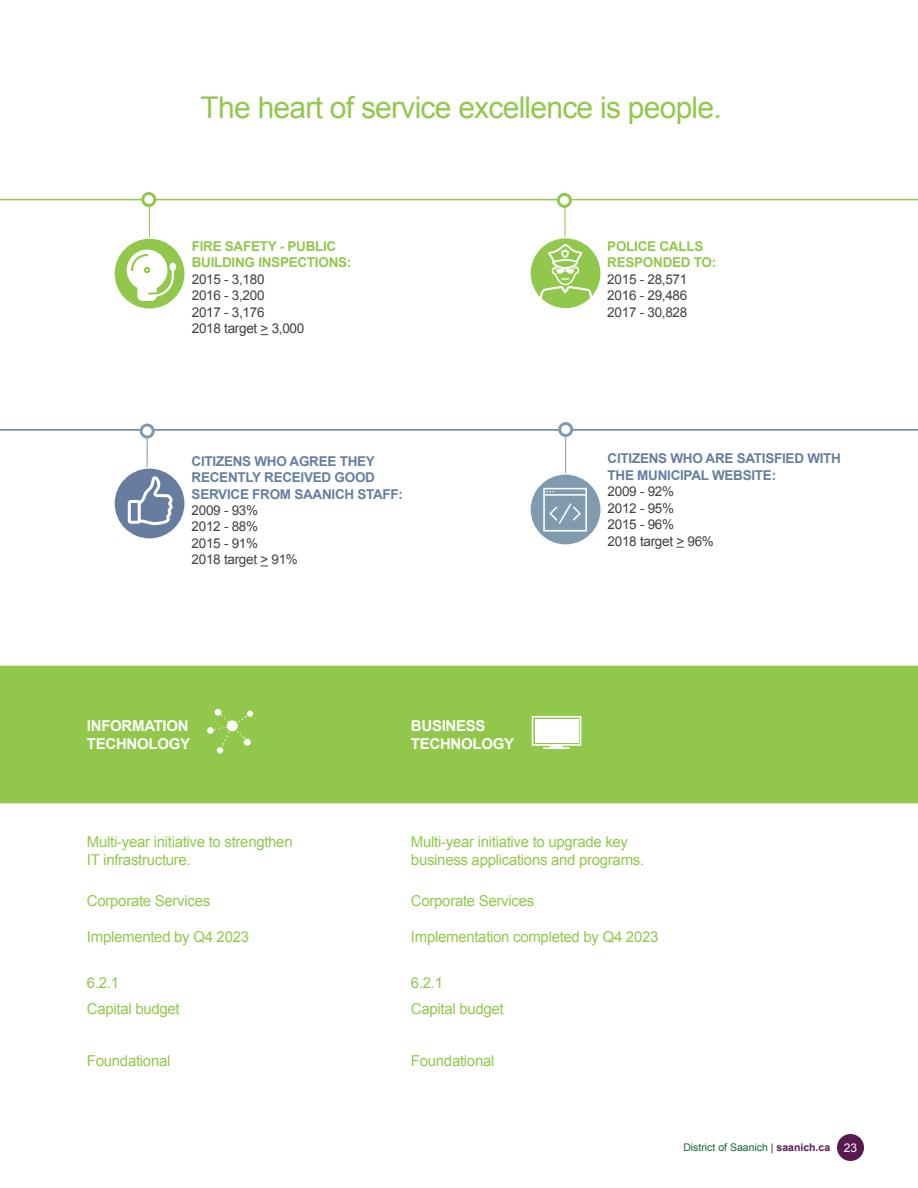
<style>
.page{position:relative;width:918px;height:1188px;background:#fff}
.page>*{position:absolute;margin:0;border:0;box-sizing:border-box;transform-origin:0 0}
.t1{font:30px "Arial";letter-spacing:-.025em;color:#92c84e}
.t2{font:15px/18px "Arial";letter-spacing:-.02em;color:#91c84c}
.t3{font:700 15px/18px "Arial";letter-spacing:-.02em;color:#fff}
.t4{font:13.5px/16.5px "Arial";letter-spacing:-.02em;color:#414042}
.t5{font:700 13.5px/16.5px "Arial";letter-spacing:-.02em;color:#667e9f}
.t6{font:700 13.5px/16.5px "Arial";letter-spacing:-.02em;color:#91c84c}
.t7{font:10.5px "Arial";color:#16633b}
.s1{color:#581851}
.s2{font-weight:700;color:#581851}
.s3{font-size:12px;color:#fff}
</style>
<div class="page">
<div style="left:0;top:666px;width:918px;height:137px;background:#91c84c"></div>
<svg style="left:532px;top:716px;width:49px;height:33px"></svg>
<div style="left:535px;top:719px;width:43px;height:23px;background:#fff"></div>
<div style="left:207px;top:727px;width:7px;height:7px;background:#fff;border-radius:50%"></div>
<div style="left:217px;top:747px;width:6px;height:7px;background:#fff;border-radius:50%"></div>
<div style="left:215px;top:709px;width:6px;height:7px;background:#fff;border-radius:50%"></div>
<svg style="left:211px;top:711px;width:42px;height:37px;background:#a0cf65"></svg>
<hr style="left:0;top:429px;width:918px;height:2px;background:#667d9f">
<hr style="left:0;top:199px;width:918px;height:1px;background:#91c84c">
<div style="left:141px;top:425px;width:12px;height:12px;background:#fff;border-radius:50%"></div>
<div style="left:140px;top:424px;width:15px;height:15px;border:3px solid #809aaf;border-radius:50%"></div>
<div style="left:114px;top:468px;width:71px;height:71px;background:#667d9f;border-radius:50%"></div>
<div style="left:113px;top:467px;width:73px;height:73px;border:2px solid #fff;border-radius:50%"></div>
<svg style="left:128px;top:431px;width:45px;height:94px"></svg>
<div style="left:558px;top:422px;width:15px;height:15px;border:3px solid #809aaf;border-radius:50%"></div>
<div style="left:530px;top:474px;width:71px;height:71px;background:#809aaf;border-radius:50%"></div>
<div style="left:529px;top:473px;width:73px;height:73px;border:2px solid #fff;border-radius:50%"></div>
<svg style="left:543px;top:429px;width:44px;height:103px"></svg>
<div style="left:558px;top:194px;width:12px;height:12px;background:#fff;border-radius:50%"></div>
<div style="left:557px;top:193px;width:15px;height:15px;border:3px solid #91c84c;border-radius:50%"></div>
<div style="left:530px;top:238px;width:71px;height:71px;background:#91c84c;border-radius:50%"></div>
<div style="left:529px;top:237px;width:73px;height:73px;border:2px solid #fff;border-radius:50%"></div>
<svg style="left:538px;top:200px;width:55px;height:102px"></svg>
<div style="left:141px;top:192px;width:15px;height:15px;border:3px solid #91c84c;border-radius:50%"></div>
<div style="left:114px;top:238px;width:71px;height:71px;background:#91c84c;border-radius:50%"></div>
<div style="left:113px;top:237px;width:73px;height:73px;border:2px solid #fff;border-radius:50%"></div>
<svg style="left:127px;top:199px;width:47px;height:101px"></svg>
<div style="left:170px;top:263px;width:6px;height:8px;background:#fff;border-radius:50%"></div>
<div style="left:837px;top:1134px;width:27px;height:27px;background:#581851;border-radius:50%"></div>
<h1 class="t1" style="left:201px;top:88px;width:523px">The heart of service excellence is people.</h1>
<p class="t6" style="left:192px;top:238px;width:161px">FIRE SAFETY - PUBLIC<br>BUILDING INSPECTIONS:</p>
<p class="t4" style="left:192px;top:271px;width:114px">2015 - 3,180<br>2016 - 3,200<br>2017 - 3,176<br>2018 target &gt; 3,000</p>
<p class="t5" style="left:192px;top:453px;width:213px">CITIZENS WHO AGREE THEY<br>RECENTLY RECEIVED GOOD<br>SERVICE FROM SAANICH STAFF:</p>
<p class="t4" style="left:192px;top:502px;width:108px">2009 - 93%<br>2012 - 88%<br>2015 - 91%<br>2018 target &gt; 91%</p>
<p class="t3" style="left:87px;top:717px;width:105px">INFORMATION<br>TECHNOLOGY</p>
<p class="t3" style="left:411px;top:717px;width:105px">BUSINESS<br>TECHNOLOGY</p>
<p class="t6" style="left:607px;top:238px;width:111px">POLICE CALLS<br>RESPONDED TO:</p>
<p class="t4" style="left:607px;top:271px;width:82px;text-align:justify">2015 - 28,571<br>2016 - 29,486<br>2017 - 30,828</p>
<p class="t5" style="left:608px;top:451px;width:235px">CITIZENS WHO ARE SATISFIED WITH<br>THE MUNICIPAL WEBSITE:</p>
<p class="t4" style="left:608px;top:483px;width:108px">2009 - 92%<br>2012 - 95%<br>2015 - 96%<br>2018 target &gt; 96%</p>
<p class="t2" style="left:87px;top:833px;width:207px">Multi-year initiative to strengthen<br>IT infrastructure.</p>
<p class="t2" style="left:411px;top:833px;width:235px">Multi-year initiative to upgrade key business applications and programs.</p>
<p class="t2" style="left:87px;top:892px;width:125px">Corporate Services</p>
<p class="t2" style="left:411px;top:892px;width:125px">Corporate Services</p>
<p class="t2" style="left:87px;top:928px;width:164px">Implemented by Q4 2023</p>
<p class="t2" style="left:411px;top:928px;width:249px">Implementation completed by Q4 2023</p>
<p class="t2" style="left:87px;top:974px;width:34px">6.2.1</p>
<p class="t2" style="left:411px;top:974px;width:34px">6.2.1</p>
<p class="t2" style="left:87px;top:1000px;width:94px">Capital budget</p>
<p class="t2" style="left:411px;top:1000px;width:94px">Capital budget</p>
<p class="t2" style="left:87px;top:1052px;width:85px">Foundational</p>
<p class="t2" style="left:411px;top:1052px;width:85px">Foundational</p>
<p class="t7" style="left:683px;top:1141px;width:175px">District of Saanich <span class="s1">|</span> <span class="s2">saanich.ca</span> <span class="s3">23</span></p>
</div>
